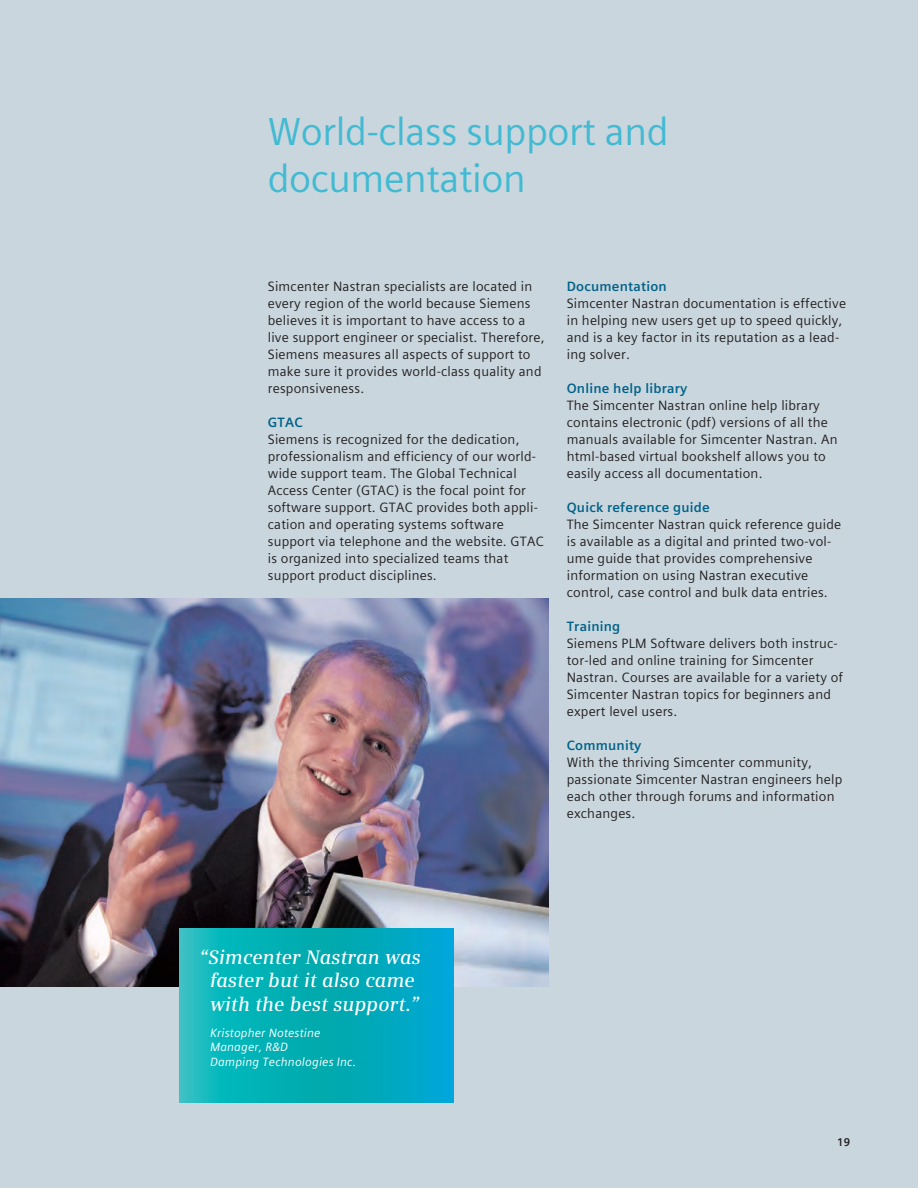
<style>
.page{position:relative;width:918px;height:1188px;background:#c9d6de}
.page>*{position:absolute;margin:0;border:0;box-sizing:border-box;transform-origin:0 0}
.t1{font:39px/46.8px "Siemens Sans Global";letter-spacing:-.01em;color:#41bad2}
.t2{font:italic 600 19.5px/23.4px "Siemens Serif";letter-spacing:.01em;color:#fff;text-align:center}
.t3{font:13.5px/17px "Siemens Sans Global";letter-spacing:.015em;color:#231f20}
.t4{font:700 13.5px "Siemens Sans Global";letter-spacing:.015em;color:#006288}
.t5{font:italic 12px/14.4px "Siemens Sans Global";letter-spacing:.01em;color:#fff}
.t6{font:700 11.25px "Siemens Sans Global";color:#231f20}
</style>
<div class="page">
<img style="left:0;top:598px;width:548px;height:388px">
<svg style="left:179px;top:929px;width:274px;height:174px;background:#05aebb"></svg>
<h1 class="t1" style="left:268px;top:109px;width:402px">World-class support and documentation</h1>
<p class="t3" style="left:268px;top:277px;width:278px">Simcenter Nastran specialists are located in every region of the world because Siemens believes it is important to have access to a live support engineer or specialist. Therefore, Siemens measures all aspects of support to make sure it provides world-class quality and responsiveness.</p>
<p class="t4" style="left:268px;top:412px;width:36px">GTAC</p>
<p class="t3" style="left:268px;top:431px;width:277px">Siemens is recognized for the dedication, professionalism and efficiency of our world&shy;wide support team. The Global Technical Access Center (GTAC) is the focal point for software support. GTAC provides both appli&shy;cation and operating systems software support via telephone and the website. GTAC is organized into specialized teams that support product disciplines.</p>
<p class="t4" style="left:567px;top:276px;width:102px">Documentation</p>
<p class="t3" style="left:567px;top:295px;width:281px">Simcenter Nastran documentation is effective in helping new users get up to speed quickly, and is a key factor in its reputation as a lead&shy;ing solver.</p>
<p class="t4" style="left:567px;top:378px;width:122px">Online help library</p>
<p class="t3" style="left:567px;top:397px;width:272px">The Simcenter Nastran online help library contains electronic (pdf) versions of all the manuals available for Simcenter Nastran. An html-based virtual bookshelf allows you to easily access all documentation.</p>
<p class="t4" style="left:567px;top:497px;width:144px">Quick reference guide</p>
<p class="t3" style="left:567px;top:516px;width:276px">The Simcenter Nastran quick reference guide is available as a digital and printed two-vol&shy;ume guide that provides comprehensive information on using Nastran executive control, case control and bulk data entries.</p>
<p class="t4" style="left:567px;top:616px;width:55px">Training</p>
<p class="t3" style="left:567px;top:635px;width:278px">Siemens PLM Software delivers both instruc&shy;tor-led and online training for Simcenter Nastran. Courses are available for a variety of Simcenter Nastran topics for beginners and expert level users.</p>
<p class="t4" style="left:567px;top:735px;width:76px">Community</p>
<p class="t3" style="left:567px;top:754px;width:277px">With the thriving Simcenter community, passionate Simcenter Nastran engineers help each other through forums and information exchanges.</p>
<h2 class="t2" style="left:200px;top:945px;width:223px">“Simcenter Nastran was faster but it also came with the best support.”</h2>
<p class="t5" style="left:210px;top:1025px;width:148px">Kristopher Notestine<br>Manager, R&amp;D<br>Damping Technologies Inc.</p>
<p class="t6" style="left:837px;top:1134px;width:15px">19</p>
</div>
